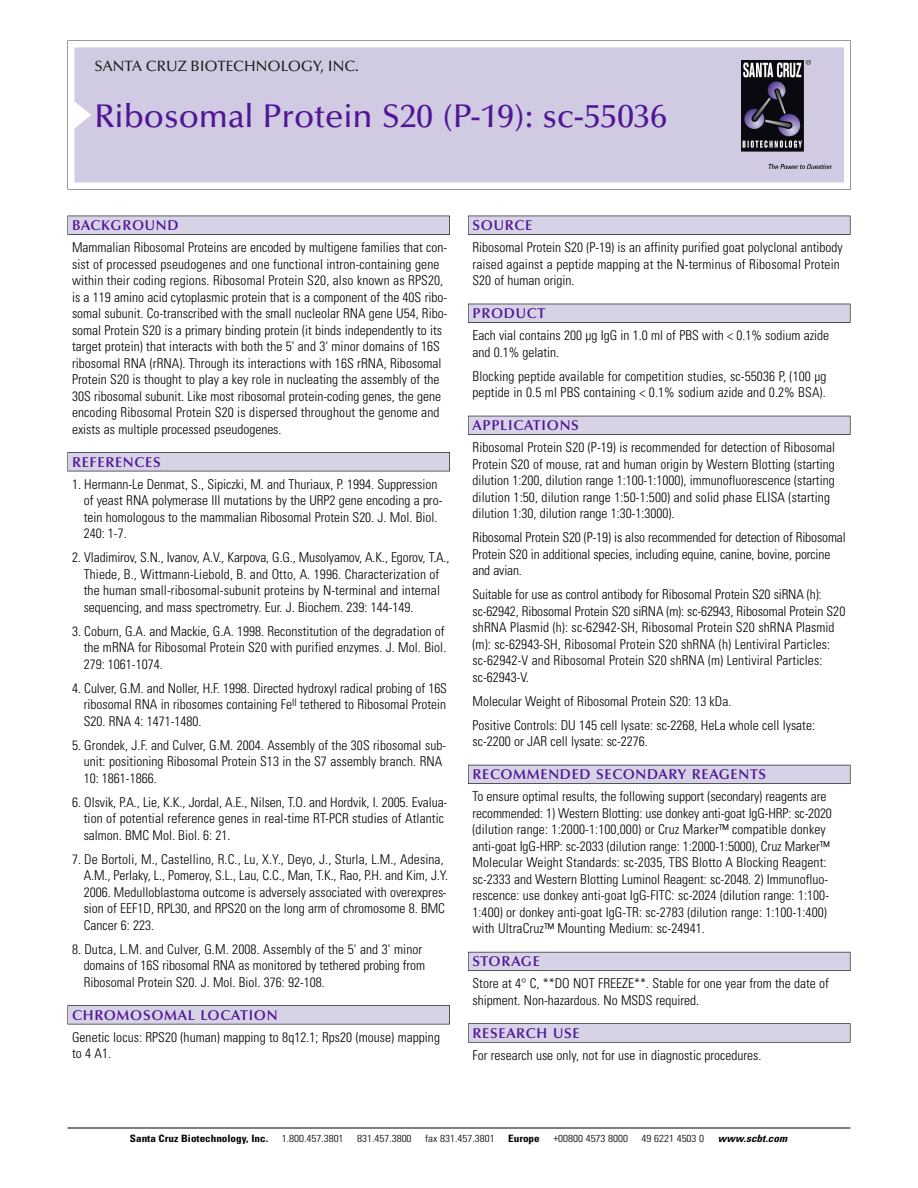
<style>
.page{position:relative;width:918px;height:1188px;background:#fff}
.page>*{position:absolute;margin:0;border:0;box-sizing:border-box;transform-origin:0 0}
.t1{font:500 33px "Optima";color:#511695}
.t2{font:500 15px "Optima";color:#231f20}
.t3{font:600 14.25px "Optima";letter-spacing:.05em;color:#511695}
.t4{font:300 condensed 13.5px/16.5px "Univers";color:#000}
.t5{font:300 condensed 10.2px "Univers";color:#000;scale:1.1 1}
.t6{font:700 condensed 10.2px "Univers";color:#000;scale:1.1 1}
.t7{font:italic 700 condensed 10.2px "Univers";letter-spacing:.005em;color:#000;scale:1.1 1}
</style>
<div class="page">
<svg style="left:68px;top:40px;width:783px;height:149px"></svg>
<div style="left:74px;top:47px;width:770px;height:135px;background:#d1cae3"></div>
<img style="left:741px;top:60px;width:90px;height:108px">
<div style="left:68px;top:216px;width:382px;height:19px;background:#525155"></div>
<div style="left:68px;top:216px;width:381px;height:18px;background:#d7d3e7"></div>
<div style="left:68px;top:452px;width:382px;height:19px;background:#525155"></div>
<div style="left:68px;top:453px;width:381px;height:18px;background:#d7d3e7"></div>
<div style="left:68px;top:1005px;width:382px;height:19px;background:#545357"></div>
<div style="left:68px;top:1006px;width:381px;height:18px;background:#d7d3e7"></div>
<div style="left:468px;top:216px;width:382px;height:19px;background:#525155"></div>
<div style="left:468px;top:216px;width:382px;height:18px;background:#d7d3e7"></div>
<div style="left:468px;top:304px;width:382px;height:19px;background:#515055"></div>
<div style="left:468px;top:304px;width:382px;height:18px;background:#d7d3e7"></div>
<div style="left:468px;top:416px;width:382px;height:19px;background:#525158"></div>
<div style="left:468px;top:416px;width:382px;height:18px;background:#d7d3e7"></div>
<div style="left:468px;top:765px;width:382px;height:19px;background:#54535a"></div>
<div style="left:468px;top:765px;width:382px;height:18px;background:#d7d3e7"></div>
<div style="left:468px;top:952px;width:382px;height:19px;background:#5b5a62"></div>
<div style="left:468px;top:952px;width:382px;height:18px;background:#d7d3e7"></div>
<div style="left:468px;top:1023px;width:382px;height:20px;background:#666667"></div>
<div style="left:468px;top:1024px;width:382px;height:18px;background:#d7d3e7"></div>
<hr style="left:68px;top:1128px;width:782px;height:1px;background:#000">
<p class="t2" style="left:94px;top:61px;width:266px">SANTA CRUZ BIOTECHNOLOGY, INC.</p>
<h1 class="t1" style="left:94px;top:103px;width:574px">Ribosomal Protein S20 (P-19): sc-55036</h1>
<p class="t3" style="left:72px;top:219px;width:108px">BACKGROUND</p>
<p class="t4" style="left:72px;top:240px;width:377px">Mammalian Ribosomal Proteins are encoded by multigene families that con&shy;sist of processed pseudogenes and one functional intron-containing gene within their coding regions. Ribosomal Protein S20, also known as RPS20, is a 119 amino acid cytoplasmic protein that is a component of the 40S ribo&shy;somal subunit. Co-transcribed with the small nucleolar RNA gene U54, Ribo&shy;somal Protein S20 is a primary binding protein (it binds independently to its target protein) that interacts with both the 5' and 3' minor domains of 16S ribosomal RNA (rRNA). Through its interactions with 16S rRNA, Ribosomal Protein S20 is thought to play a key role in nucleating the assembly of the 30S ribosomal subunit. Like most ribosomal protein-coding genes, the gene encoding Ribosomal Protein S20 is dispersed throughout the genome and exists as multiple processed pseudogenes.</p>
<p class="t3" style="left:72px;top:456px;width:90px">REFERENCES</p>
<p class="t4" style="left:84px;top:477px;width:360px;text-indent:-12px">1. Hermann-Le Denmat, S., Sipiczki, M. and Thuriaux, P. 1994. Suppression of yeast RNA polymerase III mutations by the URP2 gene encoding a pro&shy;tein homologous to the mammalian Ribosomal Protein S20. J. Mol. Biol.<br>240: 1-7.</p>
<p class="t4" style="left:84px;top:550px;width:367px;text-indent:-12px">2. Vladimirov, S.N., Ivanov, A.V., Karpova, G.G., Musolyamov, A.K., Egorov, T.A., Thiede, B., Wittmann-Liebold, B. and Otto, A. 1996. Characterization of the human small-ribosomal-subunit proteins by N-terminal and internal sequencing, and mass spectrometry. Eur. J. Biochem. 239: 144-149.</p>
<p class="t4" style="left:84px;top:624px;width:364px;text-indent:-12px">3. Coburn, G.A. and Mackie, G.A. 1998. Reconstitution of the degradation of the mRNA for Ribosomal Protein S20 with purified enzymes. J. Mol. Biol.<br>279: 1061-1074.</p>
<p class="t4" style="left:84px;top:681px;width:365px;text-align:justify;text-indent:-12px">4. Culver, G.M. and Noller, H.F. 1998. Directed hydroxyl radical probing of 16S ribosomal RNA in ribosomes containing Fe<sup>II</sup> tethered to Ribosomal Protein S20. RNA 4: 1471-1480.</p>
<p class="t4" style="left:84px;top:738px;width:364px;text-indent:-12px">5. Grondek, J.F. and Culver, G.M. 2004. Assembly of the 30S ribosomal sub&shy;unit: positioning Ribosomal Protein S13 in the S7 assembly branch. RNA<br>10: 1861-1866.</p>
<p class="t4" style="left:84px;top:795px;width:365px;text-indent:-12px">6. Olsvik, P.A., Lie, K.K., Jordal, A.E., Nilsen, T.O. and Hordvik, I. 2005. Evalua&shy;tion of potential reference genes in real-time RT-PCR studies of Atlantic salmon. BMC Mol. Biol. 6: 21.</p>
<p class="t4" style="left:84px;top:852px;width:366px;text-indent:-12px">7. De Bortoli, M., Castellino, R.C., Lu, X.Y., Deyo, J., Sturla, L.M., Adesina, A.M., Perlaky, L., Pomeroy, S.L., Lau, C.C., Man, T.K., Rao, P.H. and Kim, J.Y.<br>2006. Medulloblastoma outcome is adversely associated with overexpres&shy;sion of EEF1D, RPL30, and RPS20 on the long arm of chromosome 8. BMC Cancer 6: 223.</p>
<p class="t4" style="left:84px;top:942px;width:343px;text-indent:-12px">8. Dutca, L.M. and Culver, G.M. 2008. Assembly of the 5' and 3' minor domains of 16S ribosomal RNA as monitored by tethered probing from<br>Ribosomal Protein S20. J. Mol. Biol. 376: 92-108.</p>
<p class="t3" style="left:72px;top:1009px;width:207px">CHROMOSOMAL LOCATION</p>
<p class="t4" style="left:72px;top:1030px;width:370px">Genetic locus: RPS20 (human) mapping to 8q12.1; Rps20 (mouse) mapping to 4 A1.</p>
<p class="t3" style="left:473px;top:219px;width:61px">SOURCE</p>
<p class="t4" style="left:473px;top:240px;width:372px">Ribosomal Protein S20 (P-19) is an affinity purified goat polyclonal antibody raised against a peptide mapping at the N-terminus of Ribosomal Protein<br>S20 of human origin.</p>
<p class="t3" style="left:473px;top:308px;width:74px">PRODUCT</p>
<p class="t4" style="left:473px;top:328px;width:358px">Each vial contains 200 µg IgG in 1.0 ml of PBS with &lt; 0.1% sodium azide and 0.1% gelatin.</p>
<p class="t4" style="left:473px;top:369px;width:356px">Blocking peptide available for competition studies, sc-55036 P, (100 µg peptide in 0.5 ml PBS containing &lt; 0.1% sodium azide and 0.2% BSA).</p>
<p class="t3" style="left:473px;top:420px;width:108px">APPLICATIONS</p>
<p class="t4" style="left:473px;top:440px;width:364px">Ribosomal Protein S20 (P-19) is recommended for detection of Ribosomal Protein S20 of mouse, rat and human origin by Western Blotting (starting dilution 1:200, dilution range 1:100-1:1000), immunofluorescence (starting dilution 1:50, dilution range 1:50-1:500) and solid phase ELISA (starting dilution 1:30, dilution range 1:30-1:3000).</p>
<p class="t4" style="left:473px;top:530px;width:375px">Ribosomal Protein S20 (P-19) is also recommended for detection of Ribosomal<br>Protein S20 in additional species, including equine, canine, bovine, porcine and avian.</p>
<p class="t4" style="left:473px;top:587px;width:374px">Suitable for use as control antibody for Ribosomal Protein S20 siRNA (h): sc-62942, Ribosomal Protein S20 siRNA (m): sc-62943, Ribosomal Protein S20 shRNA Plasmid (h): sc-62942-SH, Ribosomal Protein S20 shRNA Plasmid (m): sc-62943-SH, Ribosomal Protein S20 shRNA (h) Lentiviral Particles: sc-62942-V and Ribosomal Protein S20 shRNA (m) Lentiviral Particles: sc-62943-V.</p>
<p class="t4" style="left:473px;top:690px;width:344px;line-height:24px">Molecular Weight of Ribosomal Protein S20: 13 kDa.<br>Positive Controls: DU 145 cell lysate: sc-2268, HeLa whole cell lysate:</p>
<p class="t4" style="left:473px;top:734px;width:177px">sc-2200 or JAR cell lysate: sc-2276.</p>
<p class="t3" style="left:473px;top:769px;width:295px">RECOMMENDED SECONDARY REAGENTS</p>
<p class="t4" style="left:473px;top:789px;width:361px">To ensure optimal results, the following support (secondary) reagents are recommended: 1) Western Blotting: use donkey anti-goat IgG-HRP: sc-2020 (dilution range: 1:2000-1:100,000) or Cruz Marker™ compatible donkey anti-goat IgG-HRP: sc-2033 (dilution range: 1:2000-1:5000), Cruz Marker™ Molecular Weight Standards: sc-2035, TBS Blotto A Blocking Reagent: sc-2333 and Western Blotting Luminol Reagent: sc-2048. 2) Immunofluo&shy;rescence: use donkey anti-goat IgG-FITC: sc-2024 (dilution range: 1:100- 1:400) or donkey anti-goat IgG-TR: sc-2783 (dilution range: 1:100-1:400) with UltraCruz™ Mounting Medium: sc-24941.</p>
<p class="t3" style="left:473px;top:956px;width:69px">STORAGE</p>
<p class="t4" style="left:473px;top:976px;width:358px">Store at 4° C, **DO NOT FREEZE**. Stable for one year from the date of shipment. Non-hazardous. No MSDS required.</p>
<p class="t3" style="left:473px;top:1027px;width:109px">RESEARCH USE</p>
<p class="t4" style="left:473px;top:1048px;width:290px">For research use only, not for use in diagnostic procedures.</p>
<p class="t6" style="left:130px;top:1135px;width:127px">Santa Cruz Biotechnology, Inc.</p>
<p class="t5" style="left:282px;top:1135px;width:58px">1.800.457.3801</p>
<p class="t5" style="left:357px;top:1135px;width:51px">831.457.3800</p>
<p class="t5" style="left:425px;top:1135px;width:65px">fax 831.457.3801</p>
<p class="t6" style="left:508px;top:1135px;width:30px">Europe</p>
<p class="t5" style="left:553px;top:1135px;width:69px">+00800 4573 8000</p>
<p class="t5" style="left:642px;top:1135px;width:58px">49 6221 4503 0</p>
<p class="t7" style="left:718px;top:1135px;width:64px">www.scbt.com</p>
</div>
